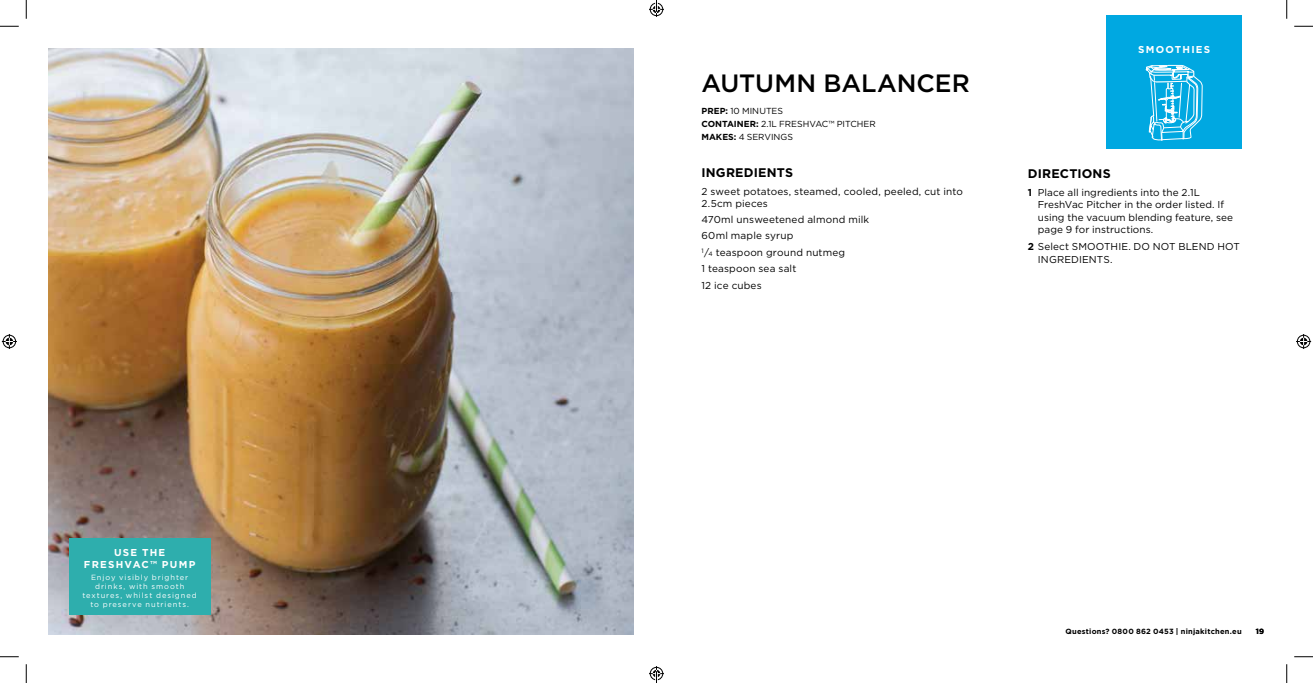
<style>
.page{position:relative;width:1313px;height:683px;background:#fff}
.page>*{position:absolute;margin:0;border:0;box-sizing:border-box;transform-origin:0 0}
.t1{font:500 25px "Gotham";letter-spacing:-.005em;color:#000}
.t2{font:700 12.5px "Gotham";letter-spacing:.015em;color:#000}
.t3{font:10px/12.5px "Gotham";letter-spacing:.01em;color:#000}
.t4{font:700 10px/12px "Gotham";letter-spacing:.125em;color:#fff;text-align:center}
.t5{font:8.75px/12.8px "Gotham";color:#000}
.t6{font:7.5px/9px "Gotham";letter-spacing:.12em;color:#fff;text-align:center}
.t7{font:700 7.5px "Gotham";letter-spacing:.03em;color:#000}
.s1{font-weight:700}
.s2{font-size:6.25px}
</style>
<div class="page">
<img style="left:49px;top:49px;width:585px;height:585px">
<div style="left:1106px;top:15px;width:135px;height:134px;background:#00a8e1"></div>
<svg style="left:1146px;top:64px;width:56px;height:77px"></svg>
<div style="left:69px;top:538px;width:142px;height:77px;background:#2eaead"></div>
<svg style="left:0;top:25px;width:19px;height:2px"></svg>
<svg style="left:1294px;top:25px;width:18px;height:2px"></svg>
<svg style="left:0;top:656px;width:19px;height:1px"></svg>
<svg style="left:1294px;top:656px;width:18px;height:1px"></svg>
<svg style="left:25px;top:0;width:2px;height:19px"></svg>
<svg style="left:25px;top:664px;width:2px;height:18px"></svg>
<svg style="left:1286px;top:0;width:1px;height:19px"></svg>
<svg style="left:1286px;top:664px;width:1px;height:18px"></svg>
<svg style="left:2px;top:334px;width:15px;height:15px"></svg>
<svg style="left:1296px;top:334px;width:15px;height:15px"></svg>
<svg style="left:649px;top:0;width:15px;height:17px"></svg>
<svg style="left:649px;top:666px;width:15px;height:16px"></svg>
<p class="t4" style="left:84px;top:546px;width:113px">USE THE<br>FRESHVAC™ PUMP</p>
<p class="t6" style="left:82px;top:573px;width:116px">Enjoy visibly brighter drinks, with smooth textures, whilst designed to preserve nutrients.</p>
<h1 class="t1" style="left:701px;top:67px;width:270px">AUTUMN BALANCER</h1>
<p class="t5" style="left:701px;top:105px;width:176px"><span class="s1">PREP:</span> 10 MINUTES<br><span class="s1">CONTAINER:</span> 2.1L FRESHVAC™ PITCHER<br><span class="s1">MAKES:</span> 4 SERVINGS</p>
<p class="t2" style="left:701px;top:164px;width:93px">INGREDIENTS</p>
<p class="t3" style="left:701px;top:185px;width:263px;line-height:11.9px">2 sweet potatoes, steamed, cooled, peeled, cut into<br>2.5cm pieces</p>
<p class="t3" style="left:701px;top:211px;width:169px;line-height:16.4px">470ml unsweetened almond milk<br>60ml maple syrup<br><sup>1</sup>/<span class="s2">4</span> teaspoon ground nutmeg<br>1 teaspoon sea salt<br>12 ice cubes</p>
<p class="t4" style="left:1138px;top:44px;width:74px">SMOOTHIES</p>
<p class="t2" style="left:1028px;top:165px;width:84px">DIRECTIONS</p>
<p class="t3" style="left:1038px;top:185px;width:197px;text-indent:-10px"><span class="s1">1</span> Place all ingredients into the 2.1L FreshVac Pitcher in the order listed. If using the vacuum blending feature, see page 9 for instructions.</p>
<p class="t3" style="left:1038px;top:240px;width:203px;text-indent:-10px"><span class="s1">2</span> Select SMOOTHIE. DO NOT BLEND HOT<br>INGREDIENTS.</p>
<p class="t7" style="left:1065px;top:626px;width:178px">Questions? 0800 862 0453 | ninjakitchen.eu</p>
<p class="t7" style="left:1255px;top:626px;width:10px">19</p>
</div>
